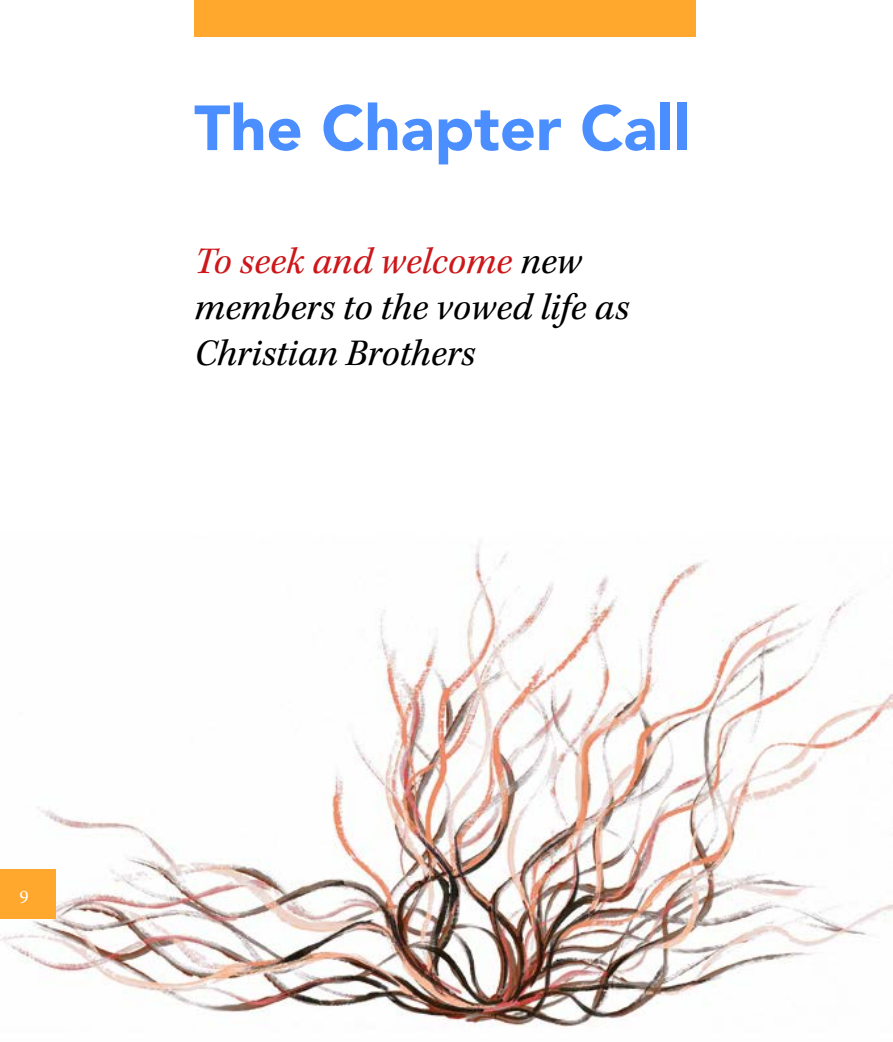
<style>
.page{position:relative;width:893px;height:1042px;background:#fff}
.page>*{position:absolute;margin:0;border:0;box-sizing:border-box;transform-origin:0 0}
.t1{font:900 63px "Avenir";color:#4b8eff}
.t2{font:italic 38.5px/46.2px "Kepler Std";color:#000}
.t3{font:19.25px "Minion Pro";color:#fff}
.s1{color:#cd171a}
</style>
<div class="page">
<img style="left:0;top:0;width:893px;height:1027px">
<div style="left:0;top:869px;width:55px;height:50px;background:#ffa82d"></div>
<div style="left:194px;top:0;width:501px;height:37px;background:#ffa82d"></div>
<p class="t1" style="left:194px;top:87px;width:497px">The Chapter Call</p>
<p class="t2" style="left:194px;top:239px;width:436px"><span class="s1">To seek and welcome</span> new members to the vowed life as<br>Christian Brothers</p>
<p class="t3" style="left:20px;top:884px;width:11px">9</p>
</div>
